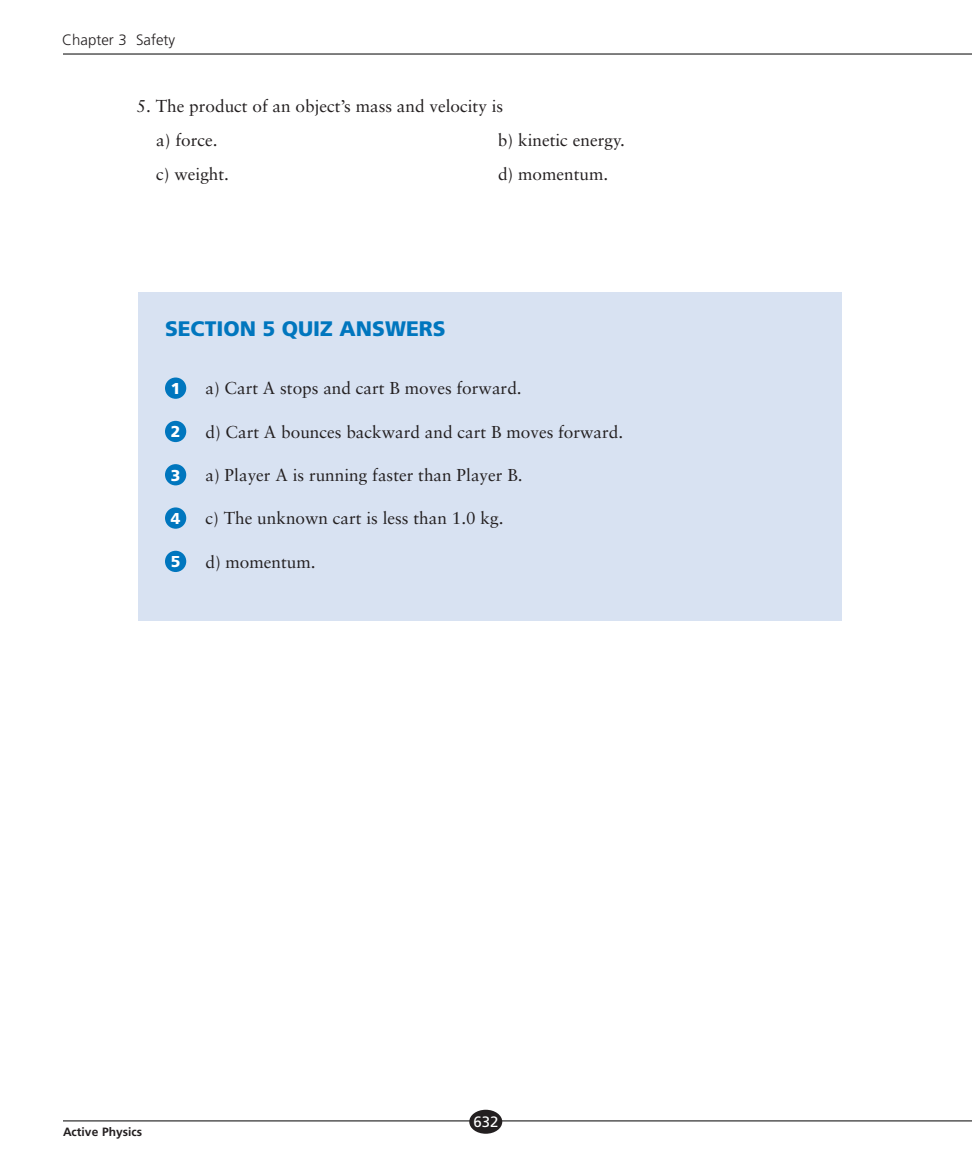
<style>
.page{position:relative;width:972px;height:1175px;background:#fff}
.page>*{position:absolute;margin:0;border:0;box-sizing:border-box;transform-origin:0 0}
.t1{font:900 21px "Frutiger";color:#0076be}
.t2{font:17.25px/33.8px "Sabon";color:#231f20}
.t3{font:900 15.75px "Frutiger";color:#fff}
.t4{font:300 15px "Frutiger";color:#231f20}
.t5{font:15px "Frutiger";color:#fff}
.t6{font:700 12px "Frutiger";color:#231f20}
</style>
<div class="page">
<hr style="left:63px;top:54px;width:909px;height:1px;background:#000">
<hr style="left:63px;top:1120px;width:909px;height:1px;background:#000">
<div style="left:469px;top:1109px;width:33px;height:24px;background:#231f20;border-radius:50%"></div>
<div style="left:138px;top:292px;width:703px;height:329px;background:#d8e2f2"></div>
<div style="left:165px;top:377px;width:21px;height:22px;background:#0076be;border-radius:50%"></div>
<div style="left:165px;top:421px;width:21px;height:21px;background:#0076be;border-radius:50%"></div>
<div style="left:165px;top:464px;width:21px;height:21px;background:#0076be;border-radius:50%"></div>
<div style="left:165px;top:507px;width:21px;height:21px;background:#0076be;border-radius:50%"></div>
<div style="left:165px;top:551px;width:21px;height:21px;background:#0076be;border-radius:50%"></div>
<p class="t4" style="left:62px;top:34px;width:114px">Chapter 3 Safety</p>
<p class="t2" style="left:156px;top:91px;width:349px;text-indent:-20px">5. The product of an object’s mass and velocity is a) force.</p>
<p class="t2" style="left:498px;top:124px;width:128px">b) kinetic energy.</p>
<p class="t2" style="left:156px;top:158px;width:74px">c) weight.</p>
<p class="t2" style="left:498px;top:158px;width:112px">d) momentum.</p>
<p class="t1" style="left:165px;top:320px;width:282px">SECTION 5 QUIZ ANSWERS</p>
<p class="t3" style="left:171px;top:382px;width:11px">1</p>
<p class="t2" style="left:206px;top:373px;width:318px">a) Cart A stops and cart B moves forward.</p>
<p class="t3" style="left:171px;top:425px;width:11px">2</p>
<p class="t2" style="left:206px;top:416px;width:419px">d) Cart A bounces backward and cart B moves forward.</p>
<p class="t3" style="left:171px;top:469px;width:11px">3</p>
<p class="t2" style="left:206px;top:459px;width:319px">a) Player A is running faster than Player B.</p>
<p class="t3" style="left:171px;top:512px;width:11px">4</p>
<p class="t2" style="left:206px;top:503px;width:300px">c) The unknown cart is less than 1.0 kg.</p>
<p class="t3" style="left:171px;top:555px;width:11px">5</p>
<p class="t2" style="left:206px;top:546px;width:112px">d) momentum.</p>
<p class="t6" style="left:63px;top:1127px;width:81px">Active Physics</p>
<p class="t5" style="left:474px;top:1115px;width:27px">632</p>
</div>
